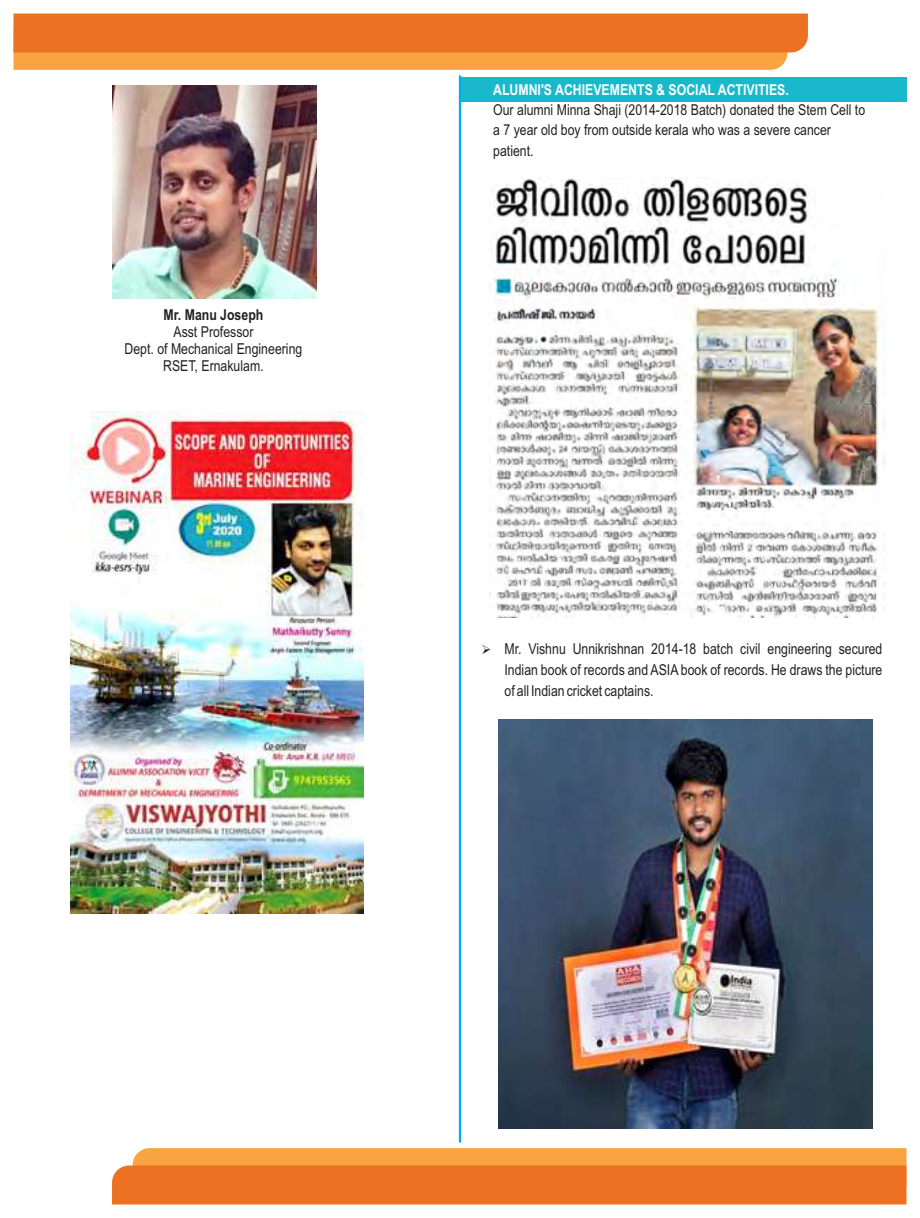
<style>
.page{position:relative;width:920px;height:1218px;background:#fff}
.page>*{position:absolute;margin:0;border:0;box-sizing:border-box;transform-origin:0 0}
.t1{font:15px/17px "Arial Narrow";color:#231f20;text-align:center}
.t2{font:700 15px "Arial Narrow";color:#fff}
.t3{font:700 15px "Arial Narrow";color:#231f20}
</style>
<div class="page">
<div style="left:460px;top:77px;width:447px;height:25px;background:#19b9cb"></div>
<hr style="left:459px;top:75px;width:2px;height:1067px;background:#00aeef">
<img style="left:112px;top:86px;width:205px;height:212px">
<img style="left:70px;top:411px;width:294px;height:502px">
<img style="left:490px;top:177px;width:395px;height:441px">
<img style="left:498px;top:719px;width:375px;height:409px">
<svg style="left:14px;top:14px;width:794px;height:56px;background:#f0812f"></svg>
<svg style="left:112px;top:1148px;width:794px;height:56px;background:#f0812f"></svg>
<p class="t3" style="left:164px;top:309px;width:101px">Mr. Manu Joseph</p>
<p class="t1" style="left:125px;top:324px;width:179px">Asst Professor<br>Dept. of Mechanical Engineering<br>RSET, Ernakulam.</p>
<p class="t2" style="left:493px;top:84px;width:297px">ALUMNI'S ACHIEVEMENTS &amp; SOCIAL ACTIVITIES.</p>
<p class="t1" style="left:493px;top:101px;width:373px;line-height:20.4px;text-align:left">Our alumni Minna Shaji (2014-2018 Batch) donated the Stem Cell to a 7 year old boy from outside kerala who was a severe cancer patient.</p>
<p class="t1" style="left:504px;top:640px;width:379px;line-height:20.9px;text-align:justify;text-indent:-23px">➢ Mr. Vishnu Unnikrishnan 2014-18 batch civil engineering secured Indian book of records and ASIA book of records. He draws the picture of all Indian cricket captains.</p>
</div>
